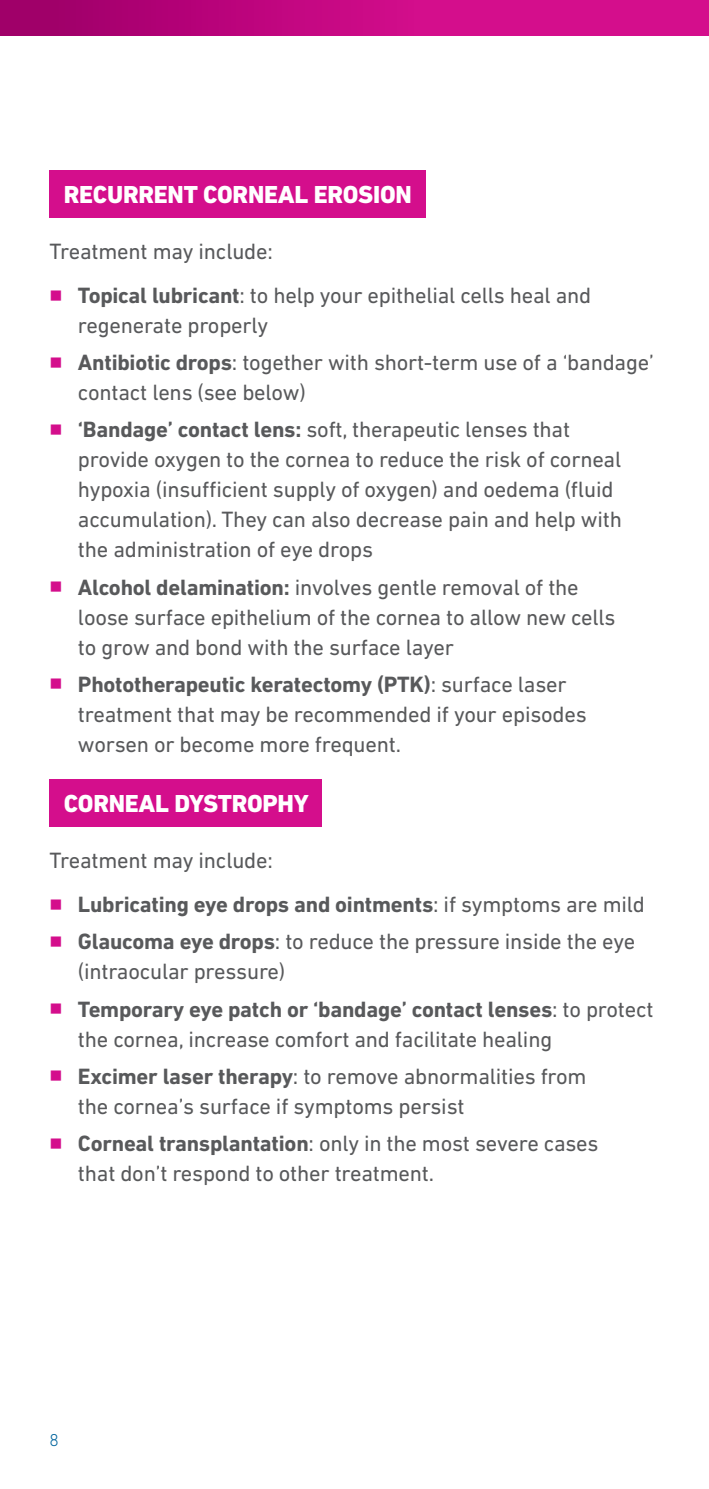
<style>
.page{position:relative;width:709px;height:1489px;background:#fff}
.page>*{position:absolute;margin:0;border:0;box-sizing:border-box;transform-origin:0 0}
.t1{font:800 25px "DIN Next LT Pro";letter-spacing:-.01em;color:#fff}
.t2{font:22.5px/30px "DIN Next LT Pro";letter-spacing:-.01em;color:#58595b}
.t3{font:300 17.5px "DIN Next LT Pro";color:#00649d}
.s1{font-weight:700}
</style>
<div class="page">
<div style="left:0;top:0;width:709px;height:35px;background:linear-gradient(to right,#a4006c,#e21295)"></div>
<div style="left:50px;top:170px;width:376px;height:47px;background:#d40e8c"></div>
<div style="left:50px;top:779px;width:272px;height:47px;background:#d40e8c"></div>
<p class="t1" style="left:64px;top:180px;width:349px">RECURRENT CORNEAL EROSION</p>
<p class="t2" style="left:78px;top:229px;width:515px;line-height:44.2px;text-indent:-28px">Treatment may include:<br><span class="s1">Topical lubricant</span>: to help your epithelial cells heal and</p>
<p class="t2" style="left:78px;top:307px;width:577px;line-height:37px">regenerate properly<br><span class="s1">Antibiotic drops</span>: together with short-term use of a ‘bandage’</p>
<p class="t2" style="left:78px;top:374px;width:493px;line-height:37px">contact lens (see below)<br><span class="s1">‘Bandage’ contact lens:</span> soft, therapeutic lenses that</p>
<p class="t2" style="left:78px;top:444px;width:545px">provide oxygen to the cornea to reduce the risk of corneal hypoxia (insufficient supply of oxygen) and oedema (fluid accumulation). They can also decrease pain and help with the administration of eye drops</p>
<p class="t2" style="left:78px;top:571px;width:539px"><span class="s1">Alcohol delamination:</span> involves gentle removal of the loose surface epithelium of the cornea to allow new cells to grow and bond with the surface layer</p>
<p class="t2" style="left:78px;top:668px;width:510px"><span class="s1">Phototherapeutic keratectomy (PTK)</span>: surface laser treatment that may be recommended if your episodes worsen or become more frequent.</p>
<p class="t1" style="left:64px;top:789px;width:246px">CORNEAL DYSTROPHY</p>
<p class="t2" style="left:78px;top:838px;width:568px;line-height:44.2px;text-indent:-28px">Treatment may include:<br><span class="s1">Lubricating eye drops and ointments</span>: if symptoms are mild</p>
<p class="t2" style="left:78px;top:926px;width:559px"><span class="s1">Glaucoma eye drops</span>: to reduce the pressure inside the eye (intraocular pressure)</p>
<p class="t2" style="left:78px;top:993px;width:577px"><span class="s1">Temporary eye patch or ‘bandage’ contact lenses</span>: to protect the cornea, increase comfort and facilitate healing</p>
<p class="t2" style="left:78px;top:1060px;width:510px"><span class="s1">Excimer laser therapy</span>: to remove abnormalities from the cornea’s surface if symptoms persist</p>
<p class="t2" style="left:78px;top:1127px;width:522px"><span class="s1">Corneal transplantation</span>: only in the most severe cases that don’t respond to other treatment.</p>
<p class="t3" style="left:50px;top:1429px;width:11px">8</p>
</div>
